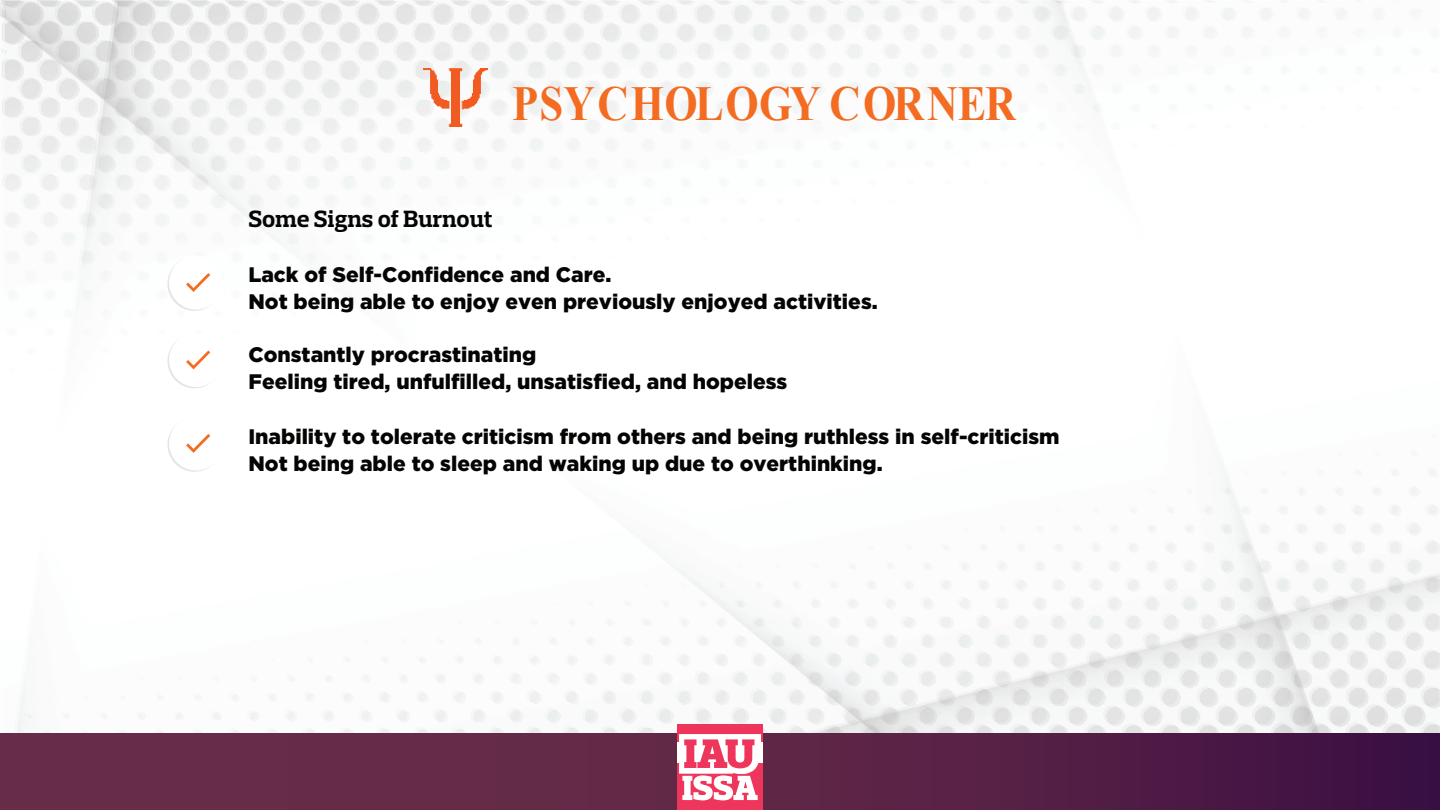
<style>
.page{position:relative;width:1440px;height:810px;background:#fff}
.page>*{position:absolute;margin:0;border:0;box-sizing:border-box;transform-origin:0 0}
.t1{font:700 48.9px "Times New Roman";letter-spacing:.01em;color:#f36c21;scale:.87 1}
.t2{font:700 24px "Prelo Slab";color:#040503}
.t3{font:900 21px/27px "Gotham";color:#040503}
</style>
<div class="page">
<img style="left:3px;top:1px;width:1437px;height:732px">
<div style="left:167px;top:257px;width:54px;height:54px;background:#e5e5e5;border-radius:50%"></div>
<div style="left:169px;top:255px;width:54px;height:55px;background:#fff;border-radius:50%"></div>
<svg style="left:186px;top:273px;width:24px;height:19px"></svg>
<div style="left:167px;top:334px;width:54px;height:54px;background:#e5e5e5;border-radius:50%"></div>
<div style="left:169px;top:333px;width:54px;height:54px;background:#fff;border-radius:50%"></div>
<svg style="left:186px;top:350px;width:24px;height:19px"></svg>
<div style="left:167px;top:418px;width:54px;height:54px;background:#e5e5e5;border-radius:50%"></div>
<div style="left:169px;top:416px;width:54px;height:54px;background:#fff;border-radius:50%"></div>
<svg style="left:186px;top:434px;width:24px;height:19px"></svg>
<img style="left:423px;top:68px;width:65px;height:58px">
<div style="left:0;top:733px;width:1440px;height:77px;background:linear-gradient(to right,#703248,#451544)"></div>
<div style="left:677px;top:724px;width:86px;height:86px;background:#ee355c"></div>
<div style="left:677px;top:742px;width:86px;height:21px;background:#fff"></div>
<img style="left:680px;top:734px;width:80px;height:39px">
<svg style="left:684px;top:739px;width:70px;height:29px"></svg>
<svg style="left:682px;top:775px;width:76px;height:25px"></svg>
<h1 class="t1" style="left:512px;top:70px;width:581px">PSYCHOLOGY CORNER</h1>
<p class="t2" style="left:248px;top:204px;width:246px">Some Signs of Burnout</p>
<p class="t3" style="left:248px;top:260px;width:631px">Lack of Self-Confidence and Care.<br>Not being able to enjoy even previously enjoyed activities.</p>
<p class="t3" style="left:248px;top:341px;width:540px">Constantly procrastinating<br>Feeling tired, unfulfilled, unsatisfied, and hopeless</p>
<p class="t3" style="left:248px;top:423px;width:813px">Inability to tolerate criticism from others and being ruthless in self-criticism<br>Not being able to sleep and waking up due to overthinking.</p>
</div>
